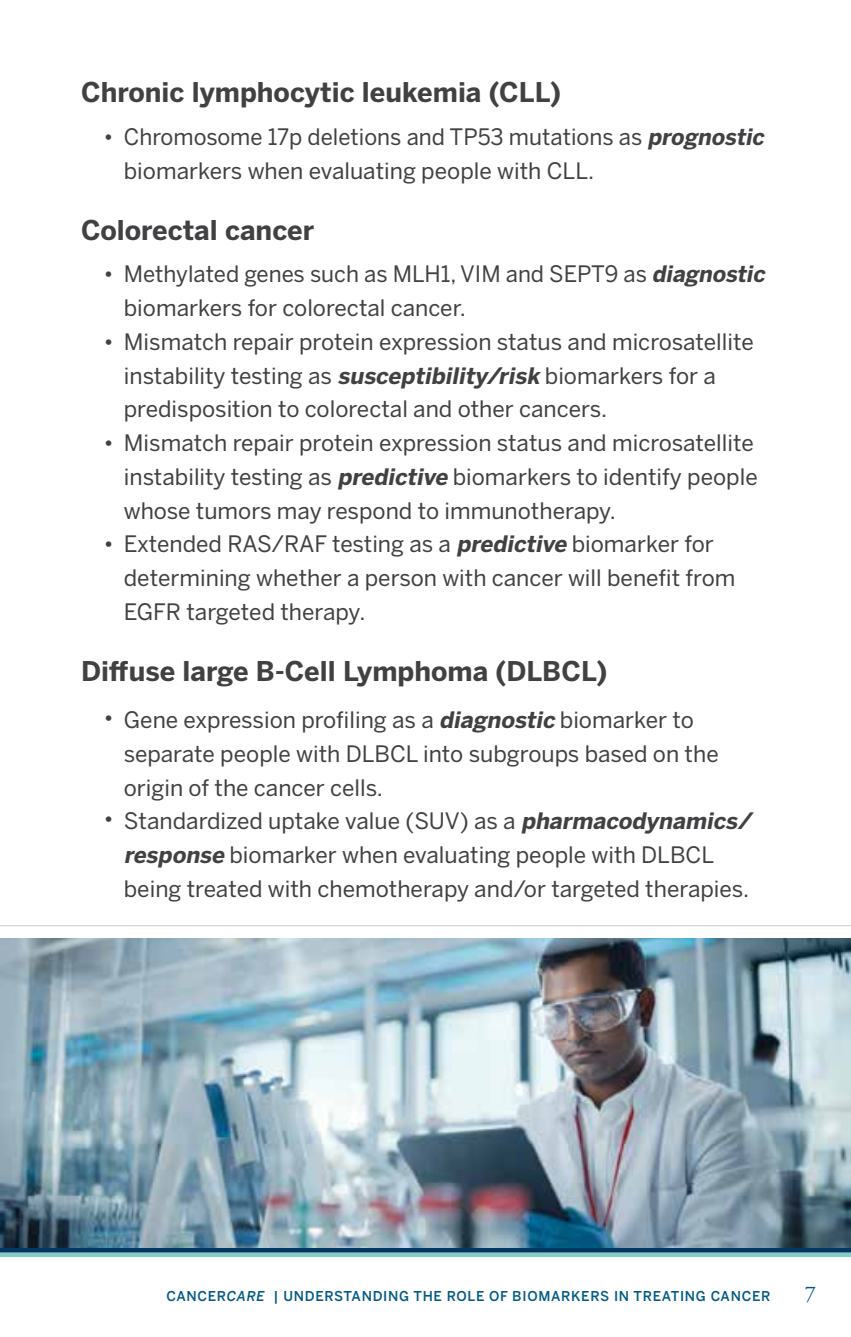
<style>
.page{position:relative;width:851px;height:1337px;background:#fff}
.page>*{position:absolute;margin:0;border:0;box-sizing:border-box;transform-origin:0 0}
.t1{font:700 27px "Benton Sans";color:#414042}
.t2{font:22.5px/33.8px "Benton Sans";color:#414042}
.t3{font:22.5px "Adobe Garamond Pro";color:#005a84}
.t4{font:500 13.5px "Benton Sans";letter-spacing:.05em;color:#005a84}
.s1{font-weight:700;font-style:italic}
.s2{font-style:italic}
</style>
<div class="page">
<div style="left:0;top:1252px;width:850px;height:5px;background:#82cec1"></div>
<hr style="left:0;top:1248px;width:850px;height:4px;background:#00355f">
<img style="left:0;top:938px;width:850px;height:309px">
<hr style="left:0;top:925px;width:850px;height:1px;background:#c7c8ca">
<p class="t1" style="left:81px;top:76px;width:481px">Chronic lymphocytic leukemia (CLL)</p>
<p class="t2" style="left:124px;top:120px;width:646px;text-indent:-20px">• Chromosome 17p deletions and TP53 mutations as <span class="s1">prognostic </span>biomarkers when evaluating people with CLL.</p>
<p class="t1" style="left:81px;top:214px;width:235px">Colorectal cancer</p>
<p class="t2" style="left:124px;top:257px;width:647px;text-indent:-20px">• Methylated genes such as MLH1, VIM and SEPT9 as <span class="s1">diagnostic </span>biomarkers for colorectal cancer.</p>
<p class="t2" style="left:124px;top:324px;width:631px;text-indent:-20px">• Mismatch repair protein expression status and microsatellite instability testing as <span class="s1">susceptibility/risk</span> biomarkers for a predisposition to colorectal and other cancers.</p>
<p class="t2" style="left:124px;top:426px;width:635px;text-indent:-20px">• Mismatch repair protein expression status and microsatellite instability testing as <span class="s1">predictive</span> biomarkers to identify people whose tumors may respond to immunotherapy.</p>
<p class="t2" style="left:124px;top:527px;width:613px;text-indent:-20px">• Extended RAS/RAF testing as a <span class="s1">predictive</span> biomarker for determining whether a person with cancer will benefit from<br>EGFR targeted therapy.</p>
<p class="t1" style="left:81px;top:655px;width:527px">Diffuse large B-Cell Lymphoma (DLBCL)</p>
<p class="t2" style="left:124px;top:702px;width:596px;text-indent:-20px">• Gene expression profiling as a <span class="s1">diagnostic</span> biomarker to separate people with DLBCL into subgroups based on the origin of the cancer cells.</p>
<p class="t2" style="left:124px;top:804px;width:633px;text-indent:-20px">• Standardized uptake value (SUV) as a <span class="s1">pharmacodynamics/ response</span> biomarker when evaluating people with DLBCL being treated with chemotherapy and/or targeted therapies.</p>
<p class="t4" style="left:166px;top:1287px;width:605px">CANCER<span class="s2">CARE</span> | UNDERSTANDING THE ROLE OF BIOMARKERS IN TREATING CANCER</p>
<p class="t3" style="left:804px;top:1280px;width:13px">7</p>
</div>
